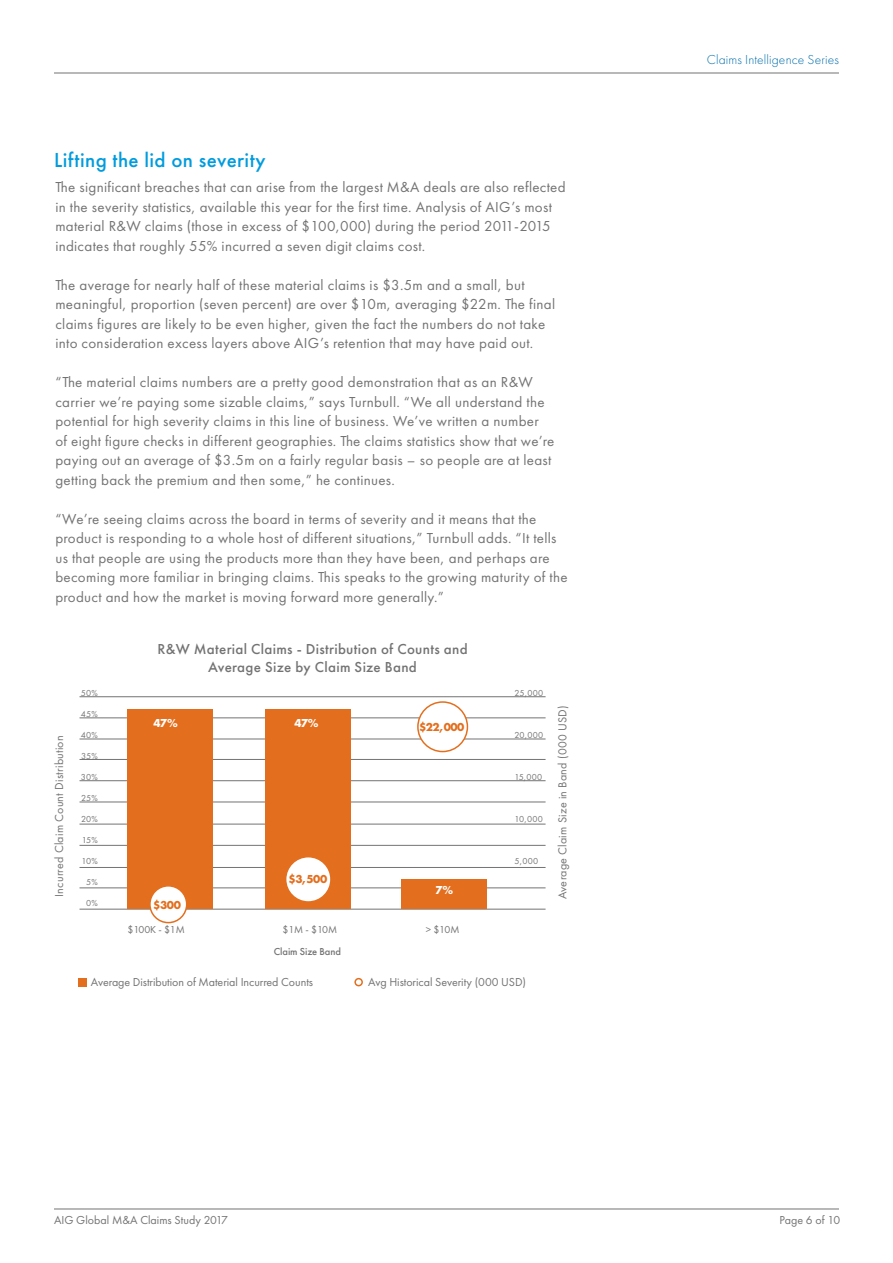
<style>
.page{position:relative;width:893px;height:1263px;background:#fff}
.page>*{position:absolute;margin:0;border:0;box-sizing:border-box;transform-origin:0 0}
.t1{font:500 21px "Futura PT";letter-spacing:.02em;color:#009cde}
.t2{font:15px/19.5px "Futura PT";letter-spacing:.02em;color:#747373}
.t3{font:500 15px/18px "Futura PT";letter-spacing:.02em;color:#747373;text-align:center}
.t4{font:300 13.5px "Futura PT";letter-spacing:.01em;color:#006eab}
.t5{font:12px "Futura PT";letter-spacing:-.005em;color:#747373}
.t6{font:12px "Futura PT";letter-spacing:.02em;color:#747373}
.t7{font:700 12px "Futura PT";letter-spacing:-.04em;color:#e36f1e}
.t8{font:700 12px "Futura PT";color:#fff}
.t9{font:10.5px "Futura PT";letter-spacing:-.01em;color:#747373}
.t10{font:500 10.5px "Futura PT";letter-spacing:-.01em;color:#747373}
.t11{font:9px "Futura PT";letter-spacing:.02em;color:#747373}
</style>
<div class="page">
<hr style="left:54px;top:1208px;width:785px;height:1px;background:#747373">
<hr style="left:54px;top:73px;width:785px;height:1px;background:#747373">
<hr style="left:80px;top:696px;width:466px;height:1px;background:#747373">
<hr style="left:80px;top:718px;width:466px;height:1px;background:#747373">
<hr style="left:80px;top:739px;width:466px;height:1px;background:#747373">
<hr style="left:80px;top:759px;width:466px;height:1px;background:#747373">
<hr style="left:80px;top:780px;width:466px;height:1px;background:#747373">
<hr style="left:80px;top:802px;width:466px;height:1px;background:#747373">
<hr style="left:80px;top:824px;width:466px;height:1px;background:#747373">
<hr style="left:80px;top:845px;width:466px;height:1px;background:#747373">
<hr style="left:80px;top:867px;width:466px;height:1px;background:#747373">
<hr style="left:80px;top:888px;width:466px;height:1px;background:#747373">
<hr style="left:80px;top:909px;width:466px;height:1px;background:#747373">
<div style="left:127px;top:709px;width:85px;height:200px;background:#e36f1e"></div>
<div style="left:266px;top:709px;width:85px;height:200px;background:#e36f1e"></div>
<div style="left:402px;top:879px;width:85px;height:30px;background:#e36f1e"></div>
<div style="left:150px;top:886px;width:37px;height:36px;background:#fff;border-radius:50%"></div>
<div style="left:149px;top:885px;width:38px;height:38px;border:2px solid #e36f1e;border-radius:50%"></div>
<div style="left:286px;top:857px;width:45px;height:45px;background:#fff;border-radius:50%"></div>
<div style="left:285px;top:856px;width:47px;height:47px;border:2px solid #e36f1e;border-radius:50%"></div>
<div style="left:418px;top:702px;width:49px;height:49px;background:#fff;border-radius:50%"></div>
<div style="left:417px;top:701px;width:51px;height:51px;border:2px solid #e36f1e;border-radius:50%"></div>
<div style="left:78px;top:978px;width:8px;height:8px;background:#e36f1e"></div>
<div style="left:354px;top:978px;width:9px;height:8px;border:2px solid #e36f1e;border-radius:50%"></div>
<p class="t1" style="left:54px;top:147px;width:213px">Lifting the lid on severity</p>
<p class="t2" style="left:55px;top:178px;width:512px">The significant breaches that can arise from the largest M&amp;A deals are also reflected in the severity statistics, available this year for the first time. Analysis of AIG’s most material R&amp;W claims (those in excess of $100,000) during the period 2011-2015 indicates that roughly 55% incurred a seven digit claims cost.</p>
<p class="t2" style="left:55px;top:275px;width:501px">The average for nearly half of these material claims is $3.5m and a small, but meaningful, proportion (seven percent) are over $10m, averaging $22m. The final claims figures are likely to be even higher, given the fact the numbers do not take into consideration excess layers above AIG’s retention that may have paid out.</p>
<p class="t2" style="left:55px;top:373px;width:501px">“The material claims numbers are a pretty good demonstration that as an R&amp;W carrier we’re paying some sizable claims,” says Turnbull. “We all understand the potential for high severity claims in this line of business. We’ve written a number<br>of eight figure checks in different geographies. The claims statistics show that we’re paying out an average of $3.5m on a fairly regular basis – so people are at least getting back the premium and then some,” he continues.</p>
<p class="t2" style="left:55px;top:509px;width:514px">“We’re seeing claims across the board in terms of severity and it means that the product is responding to a whole host of different situations,” Turnbull adds. “It tells us that people are using the products more than they have been, and perhaps are becoming more familiar in bringing claims. This speaks to the growing maturity of the product and how the market is moving forward more generally.”</p>
<p class="t6" style="left:52px;top:897px;width:163px;rotate:-90deg">Incurred Claim Count Distribution</p>
<p class="t3" style="left:157px;top:640px;width:312px">R&amp;W Material Claims ‐ Distribution of Counts and<br>Average Size by Claim Size Band</p>
<p class="t11" style="left:81px;top:687px;width:18px">50%</p>
<p class="t11" style="left:81px;top:708px;width:18px">45%</p>
<p class="t11" style="left:81px;top:729px;width:18px">40%</p>
<p class="t11" style="left:81px;top:750px;width:18px">35%</p>
<p class="t11" style="left:81px;top:771px;width:18px">30%</p>
<p class="t11" style="left:81px;top:792px;width:18px">25%</p>
<p class="t11" style="left:81px;top:813px;width:18px">20%</p>
<p class="t11" style="left:82px;top:834px;width:17px">15%</p>
<p class="t11" style="left:81px;top:855px;width:18px">10%</p>
<p class="t11" style="left:86px;top:876px;width:13px">5%</p>
<p class="t11" style="left:86px;top:897px;width:13px">0%</p>
<p class="t7" style="left:153px;top:898px;width:29px">$300</p>
<p class="t8" style="left:153px;top:715px;width:26px">47%</p>
<p class="t8" style="left:294px;top:715px;width:26px">47%</p>
<p class="t7" style="left:289px;top:871px;width:40px">$3,500</p>
<p class="t7" style="left:419px;top:719px;width:47px">$22,000</p>
<p class="t8" style="left:435px;top:882px;width:19px">7%</p>
<p class="t9" style="left:127px;top:923px;width:59px">$100K ‐ $1M</p>
<p class="t9" style="left:283px;top:923px;width:56px">$1M ‐ $10M</p>
<p class="t9" style="left:426px;top:923px;width:35px">&gt; $10M</p>
<p class="t10" style="left:274px;top:945px;width:69px">Claim Size Band</p>
<p class="t11" style="left:514px;top:687px;width:30px">25,000</p>
<p class="t11" style="left:514px;top:729px;width:30px">20,000</p>
<p class="t11" style="left:514px;top:771px;width:29px">15,000</p>
<p class="t11" style="left:514px;top:813px;width:30px">10,000</p>
<p class="t11" style="left:514px;top:855px;width:25px">5,000</p>
<p class="t5" style="left:91px;top:974px;width:224px">Average Distribution of Material Incurred Counts</p>
<p class="t5" style="left:368px;top:974px;width:159px">Avg Historical Severity (000 USD)</p>
<p class="t6" style="left:555px;top:899px;width:195px;rotate:-90deg">Average Claim Size in Band (000 USD)</p>
<p class="t4" style="left:707px;top:52px;width:134px">Claims Intelligence Series</p>
<p class="t5" style="left:54px;top:1212px;width:176px">AIG Global M&amp;A Claims Study 2017</p>
<p class="t5" style="left:779px;top:1212px;width:62px">Page 6 of 10</p>
</div>
